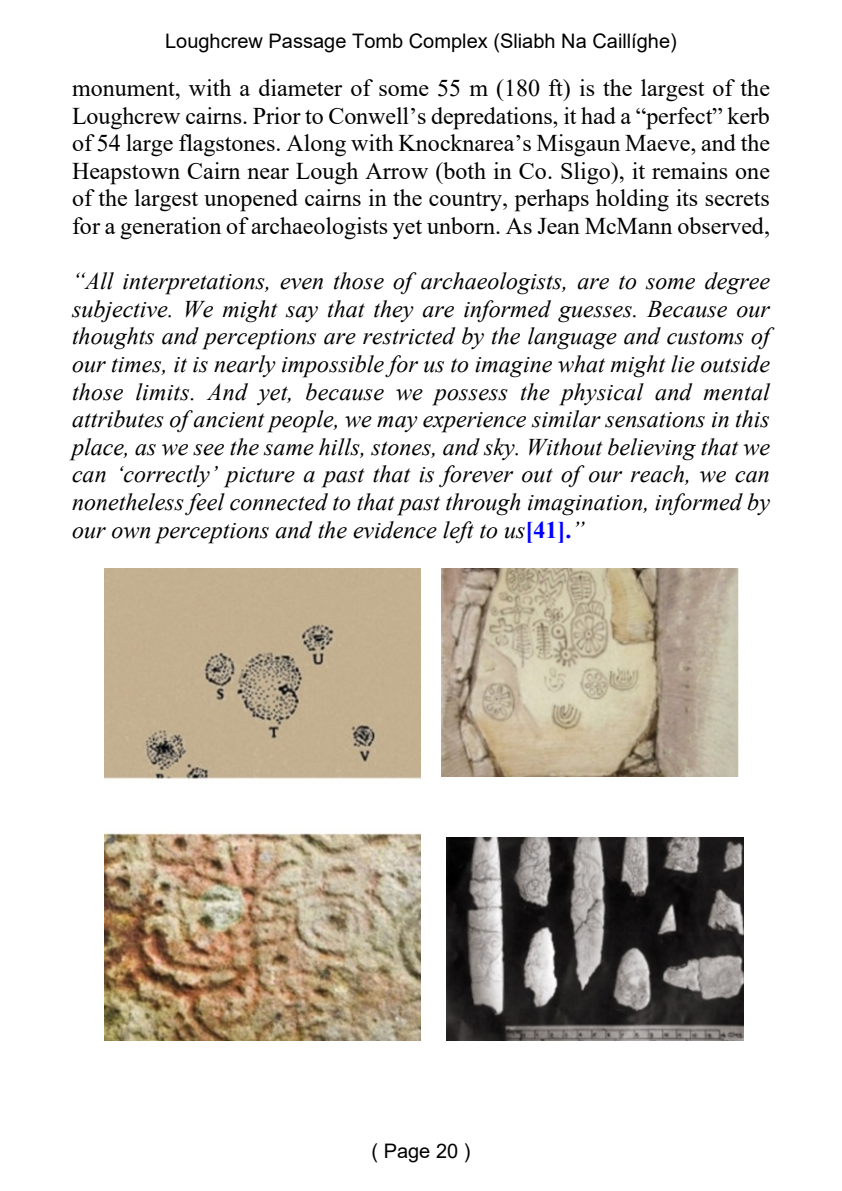
<style>
.page{position:relative;width:842px;height:1191px;background:#fff}
.page>*{position:absolute;margin:0;border:0;box-sizing:border-box;transform-origin:0 0}
.t1{font:italic 24px/27.6px "Times New Roman";color:#000;text-align:justify}
.t2{font:24px/27.6px "Times New Roman";color:#000;text-align:justify}
.t3{font:20px "Arial";color:#000}
.s1{font-weight:700;font-style:normal;color:#00f}
</style>
<div class="page">
<img style="left:104px;top:569px;width:317px;height:471px">
<img style="left:441px;top:569px;width:297px;height:207px">
<img style="left:447px;top:837px;width:296px;height:203px">
<p class="t3" style="left:165px;top:34px;width:513px">Loughcrew Passage Tomb Complex (Sliabh Na Caillíghe)</p>
<p class="t2" style="left:72px;top:76px;width:699px">monument, with a diameter of some 55 m (180 ft) is the largest of the Loughcrew cairns. Prior to Conwell’s depredations, it had a “perfect” kerb of 54 large flagstones. Along with Knocknarea’s Misgaun Maeve, and the Heapstown Cairn near Lough Arrow (both in Co. Sligo), it remains one of the largest unopened cairns in the country, perhaps holding its secrets for a generation of archaeologists yet unborn. As Jean McMann observed,</p>
<p class="t1" style="left:72px;top:270px;width:699px">“All interpretations, even those of archaeologists, are to some degree subjective. We might say that they are informed guesses. Because our thoughts and perceptions are restricted by the language and customs of our times, it is nearly impossible for us to imagine what might lie outside those limits. And yet, because we possess the physical and mental attributes of ancient people, we may experience similar sensations in this place, as we see the same hills, stones, and sky. Without believing that we can ‘correctly’ picture a past that is forever out of our reach, we can nonetheless feel connected to that past through imagination, informed by our own perceptions and the evidence left to us<span class="s1">[41].</span>”</p>
<p class="t3" style="left:371px;top:1143px;width:101px">( Page 20 )</p>
</div>
